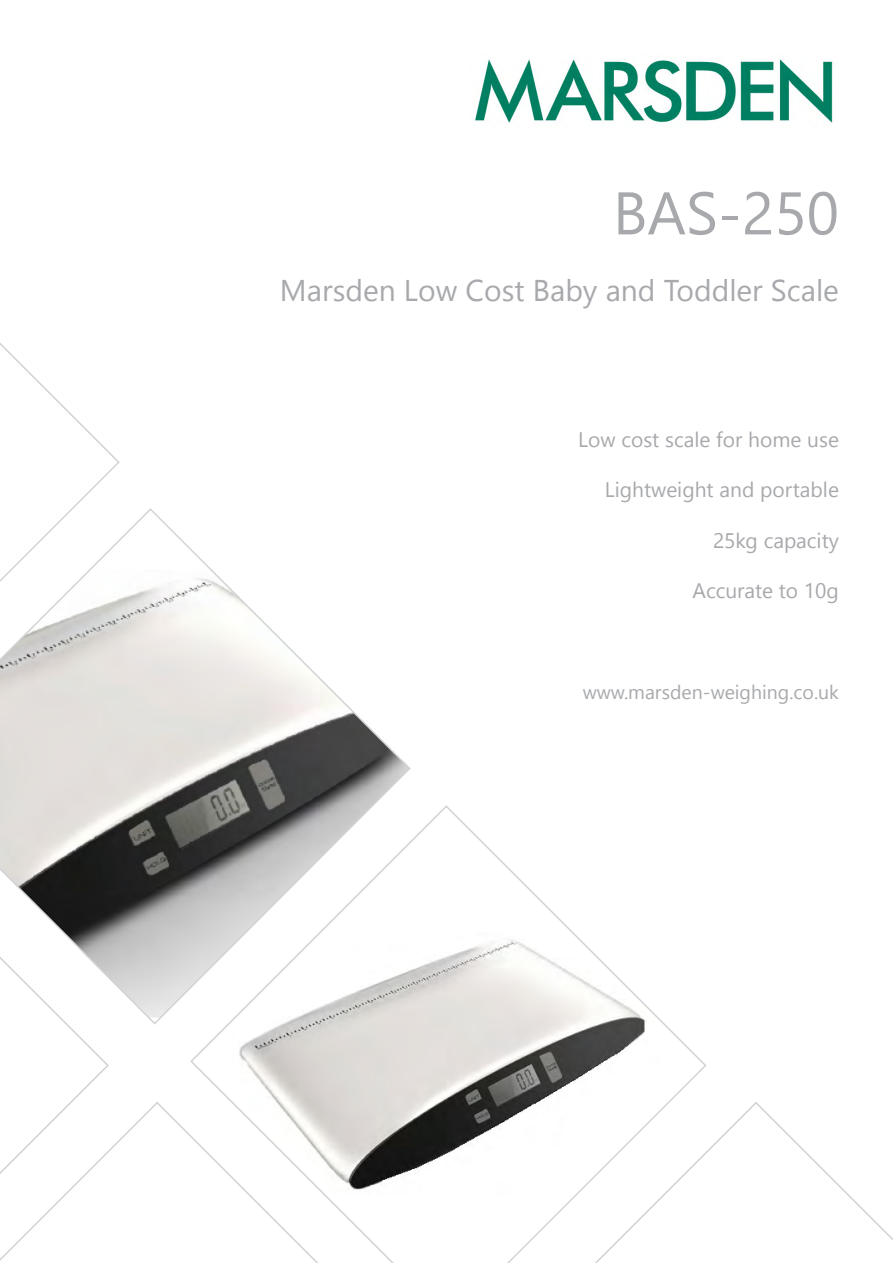
<style>
.page{position:relative;width:893px;height:1263px;background:#fff}
.page>*{position:absolute;margin:0;border:0;box-sizing:border-box;transform-origin:0 0}
.t1{font:60px "Leelawadee UI";color:#a7a9ac}
.t2{font:30px "Leelawadee UI";color:#a7a9ac}
.t3{font:21px "Leelawadee UI";color:#a7a9ac}
.t4{font:19.5px "Leelawadee UI";color:#a7a9ac}
</style>
<div class="page">
<img style="left:475px;top:59px;width:358px;height:64px">
<svg style="left:190px;top:805px;width:517px;height:365px"></svg>
<svg style="left:0;top:508px;width:412px;height:518px"></svg>
<svg style="left:110px;top:1100px;width:308px;height:163px"></svg>
<svg style="left:0;top:804px;width:110px;height:457px"></svg>
<svg style="left:0;top:343px;width:121px;height:376px"></svg>
<svg style="left:499px;top:1100px;width:394px;height:163px"></svg>
<h1 class="t1" style="left:613px;top:171px;width:227px">BAS-250</h1>
<h2 class="t2" style="left:280px;top:269px;width:561px">Marsden Low Cost Baby and Toddler Scale</h2>
<p class="t3" style="left:578px;top:425px;width:262px">Low cost scale for home use</p>
<p class="t3" style="left:605px;top:475px;width:236px">Lightweight and portable</p>
<p class="t3" style="left:713px;top:525px;width:127px">25kg capacity</p>
<p class="t3" style="left:692px;top:576px;width:148px">Accurate to 10g</p>
<p class="t4" style="left:583px;top:678px;width:258px">www.marsden-weighing.co.uk</p>
</div>
